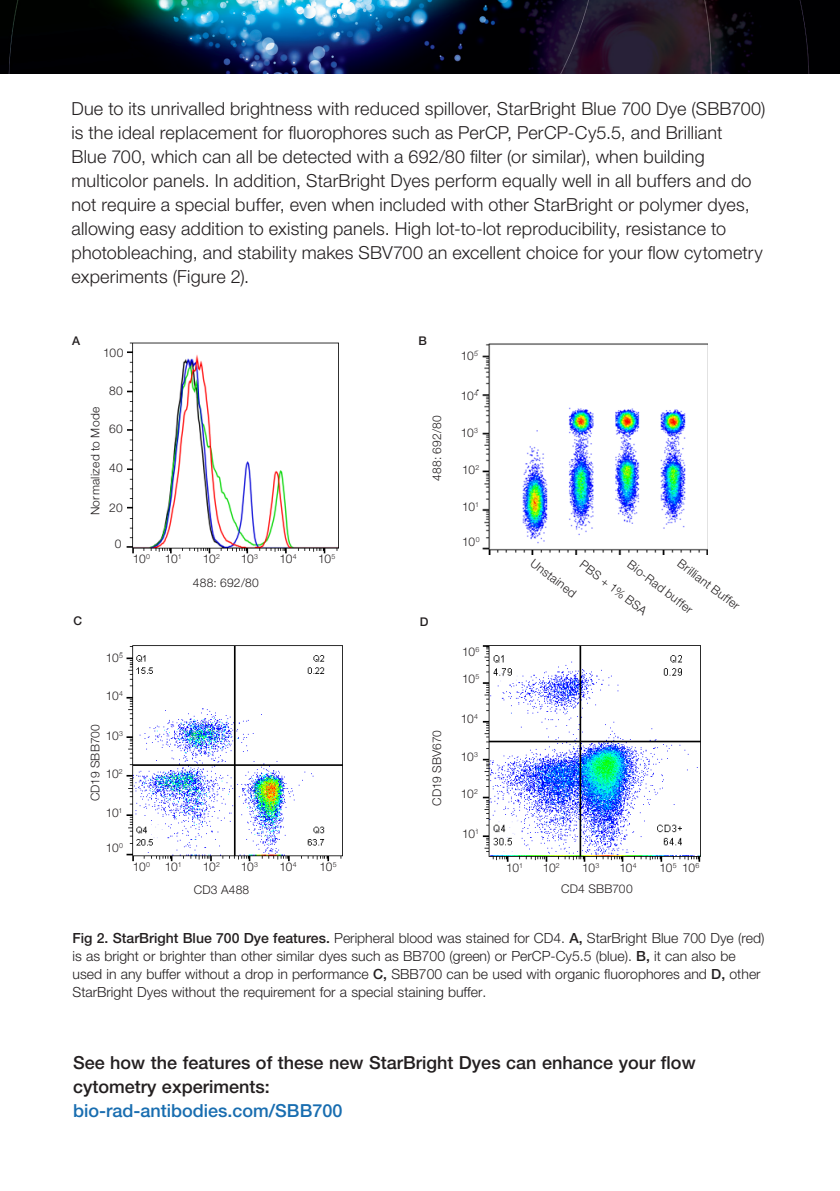
<style>
.page{position:relative;width:840px;height:1191px;background:#fff}
.page>*{position:absolute;margin:0;border:0;box-sizing:border-box;transform-origin:0 0}
.body{font:300 18px/24px "Helvetica Neue LT Std";letter-spacing:.01em;color:#231f20}
.t1{font:500 18px/24px "Helvetica Neue LT Std";color:#231f20}
.t2{font:500 18px "Helvetica Neue LT Std";color:#186db0}
.t3{font:300 14px/18px "Helvetica Neue LT Std";color:#231f20}
.figure_labels{font:300 12px "Helvetica Neue LT Std";letter-spacing:-.005em;color:#231f20}
.figure_labels-2{font:300 12px "Helvetica Neue LT Std";letter-spacing:.025em;color:#231f20}
.figure_labels-3{font:300 12px "Helvetica Neue LT Std";letter-spacing:.02em;color:#231f20}
.t4{font:500 12px "Helvetica Neue LT Std";color:#231f20}
.s1{font-weight:500}
</style>
<div class="page">
<img style="left:126px;top:342px;width:212px;height:212px">
<img style="left:120px;top:645px;width:222px;height:217px">
<img style="left:476px;top:645px;width:224px;height:217px">
<img style="left:0;top:0;width:839px;height:74px">
<img style="left:475px;top:343px;width:232px;height:211px">
<div style="left:460px;top:351px;width:20px;height:20px;background:#fff"></div>
<div style="left:462px;top:674px;width:19px;height:20px;background:#fff"></div>
<div style="left:462px;top:647px;width:19px;height:20px;background:#fff"></div>
<div style="left:106px;top:653px;width:19px;height:20px;background:#fff"></div>
<div style="left:460px;top:391px;width:20px;height:20px;background:#fff"></div>
<div style="left:460px;top:714px;width:20px;height:20px;background:#fff"></div>
<div style="left:106px;top:691px;width:19px;height:20px;background:#fff"></div>
<div style="left:460px;top:428px;width:20px;height:20px;background:#fff"></div>
<div style="left:460px;top:753px;width:20px;height:20px;background:#fff"></div>
<div style="left:106px;top:731px;width:19px;height:20px;background:#fff"></div>
<div style="left:462px;top:465px;width:19px;height:20px;background:#fff"></div>
<div style="left:460px;top:790px;width:20px;height:20px;background:#fff"></div>
<div style="left:106px;top:769px;width:19px;height:21px;background:#fff"></div>
<div style="left:462px;top:502px;width:19px;height:20px;background:#fff"></div>
<div style="left:462px;top:830px;width:19px;height:20px;background:#fff"></div>
<div style="left:106px;top:808px;width:19px;height:20px;background:#fff"></div>
<div style="left:462px;top:537px;width:19px;height:20px;background:#fff"></div>
<div style="left:106px;top:843px;width:19px;height:20px;background:#fff"></div>
<div style="left:109px;top:503px;width:18px;height:20px;background:#fff"></div>
<div style="left:109px;top:463px;width:18px;height:21px;background:#fff"></div>
<div style="left:109px;top:424px;width:18px;height:20px;background:#fff"></div>
<div style="left:109px;top:387px;width:18px;height:20px;background:#fff"></div>
<div style="left:103px;top:348px;width:24px;height:20px;background:#fff"></div>
<p class="body" style="left:71px;top:96px;width:695px">Due to its unrivalled brightness with reduced spillover, StarBright Blue 700 Dye (SBB700) is the ideal replacement for fluorophores such as PerCP, PerCP-Cy5.5, and Brilliant<br>Blue 700, which can all be detected with a 692/80 filter (or similar), when building multicolor panels. In addition, StarBright Dyes perform equally well in all buffers and do not require a special buffer, even when included with other StarBright or polymer dyes, allowing easy addition to existing panels. High lot-to-lot reproducibility, resistance to photobleaching, and stability makes SBV700 an excellent choice for your flow cytometry experiments (Figure 2).</p>
<p class="t4" style="left:72px;top:333px;width:10px">A</p>
<p class="t4" style="left:418px;top:333px;width:10px">B</p>
<p class="figure_labels" style="left:103px;top:345px;width:22px">100</p>
<p class="figure_labels-2" style="left:88px;top:515px;width:110px;rotate:-90deg">Normalized to Mode</p>
<p class="figure_labels" style="left:109px;top:383px;width:15px">80</p>
<p class="figure_labels" style="left:109px;top:421px;width:15px">60</p>
<p class="figure_labels" style="left:109px;top:460px;width:15px">40</p>
<p class="figure_labels" style="left:109px;top:500px;width:15px">20</p>
<p class="figure_labels" style="left:115px;top:537px;width:8px">0</p>
<p class="figure_labels" style="left:133px;top:551px;width:19px">10<sup>0</sup></p>
<p class="figure_labels" style="left:165px;top:551px;width:18px">10<sup>1</sup></p>
<p class="figure_labels" style="left:203px;top:551px;width:19px">10<sup>2</sup></p>
<p class="figure_labels" style="left:241px;top:551px;width:19px">10<sup>3</sup></p>
<p class="figure_labels" style="left:193px;top:575px;width:67px">488: 692/80</p>
<p class="figure_labels" style="left:279px;top:551px;width:19px">10<sup>4</sup></p>
<p class="figure_labels" style="left:318px;top:551px;width:19px">10<sup>5</sup></p>
<p class="figure_labels" style="left:429px;top:481px;width:67px;rotate:-90deg">488: 692/80</p>
<p class="t4" style="left:73px;top:614px;width:10px">C</p>
<p class="t4" style="left:419px;top:614px;width:10px">D</p>
<p class="figure_labels" style="left:106px;top:650px;width:19px">10<sup>5</sup></p>
<p class="figure_labels" style="left:106px;top:688px;width:19px">10<sup>4</sup></p>
<p class="figure_labels" style="left:88px;top:801px;width:79px;rotate:-90deg">CD19 SBB700</p>
<p class="figure_labels" style="left:106px;top:728px;width:19px">10<sup>3</sup></p>
<p class="figure_labels" style="left:106px;top:766px;width:19px">10<sup>2</sup></p>
<p class="figure_labels" style="left:106px;top:805px;width:18px">10<sup>1</sup></p>
<p class="figure_labels" style="left:106px;top:840px;width:19px">10<sup>0</sup></p>
<p class="figure_labels" style="left:429px;top:806px;width:77px;rotate:-90deg">CD19 SBV670</p>
<p class="figure_labels" style="left:460px;top:348px;width:19px">10<sup>5</sup></p>
<p class="figure_labels" style="left:460px;top:388px;width:19px">10<sup>4</sup></p>
<p class="figure_labels" style="left:460px;top:425px;width:19px">10<sup>3</sup></p>
<p class="figure_labels" style="left:462px;top:462px;width:19px">10<sup>2</sup></p>
<p class="figure_labels" style="left:462px;top:499px;width:18px">10<sup>1</sup></p>
<p class="figure_labels" style="left:462px;top:534px;width:19px">10<sup>0</sup></p>
<p class="figure_labels" style="left:462px;top:644px;width:19px">10<sup>6</sup></p>
<p class="figure_labels" style="left:462px;top:671px;width:19px">10<sup>5</sup></p>
<p class="figure_labels" style="left:460px;top:711px;width:19px">10<sup>4</sup></p>
<p class="figure_labels" style="left:460px;top:750px;width:19px">10<sup>3</sup></p>
<p class="figure_labels" style="left:460px;top:787px;width:19px">10<sup>2</sup></p>
<p class="figure_labels" style="left:462px;top:826px;width:18px">10<sup>1</sup></p>
<p class="figure_labels" style="left:536px;top:555px;width:56px;rotate:38deg">Unstained</p>
<p class="figure_labels" style="left:683px;top:555px;width:76px;rotate:38deg">Brilliant Buffer</p>
<p class="figure_labels" style="left:585px;top:557px;width:82px;rotate:38deg">PBS + 1% BSA</p>
<p class="figure_labels" style="left:633px;top:557px;width:80px;rotate:38deg">Bio-Rad buffer</p>
<p class="figure_labels" style="left:133px;top:859px;width:19px">10<sup>0</sup></p>
<p class="figure_labels" style="left:279px;top:859px;width:19px">10<sup>4</sup></p>
<p class="figure_labels" style="left:619px;top:860px;width:19px">10<sup>4</sup></p>
<p class="figure_labels" style="left:203px;top:859px;width:19px">10<sup>2</sup></p>
<p class="figure_labels" style="left:542px;top:860px;width:19px">10<sup>2</sup></p>
<p class="figure_labels" style="left:241px;top:859px;width:19px">10<sup>3</sup></p>
<p class="figure_labels" style="left:582px;top:860px;width:19px">10<sup>3</sup></p>
<p class="figure_labels" style="left:165px;top:859px;width:18px">10<sup>1</sup></p>
<p class="figure_labels" style="left:506px;top:860px;width:18px">10<sup>1</sup></p>
<p class="figure_labels" style="left:319px;top:859px;width:19px">10<sup>5</sup></p>
<p class="figure_labels" style="left:659px;top:860px;width:41px">10<sup>5</sup> 10<sup>6</sup></p>
<p class="figure_labels" style="left:194px;top:882px;width:57px">CD3 A488</p>
<p class="figure_labels-3" style="left:561px;top:881px;width:73px">CD4 SBB700</p>
<p class="t3" style="left:72px;top:929px;width:693px"><span class="s1">Fig 2. StarBright Blue 700 Dye features.</span> Peripheral blood was stained for CD4. <span class="s1">A,</span> StarBright Blue 700 Dye (red) is as bright or brighter than other similar dyes such as BB700 (green) or PerCP-Cy5.5 (blue). <span class="s1">B,</span> it can also be used in any buffer without a drop in performance <span class="s1">C,</span> SBB700 can be used with organic fluorophores and <span class="s1">D,</span> other StarBright Dyes without the requirement for a special staining buffer.</p>
<p class="t1" style="left:73px;top:1050px;width:623px">See how the features of these new StarBright Dyes can enhance your flow cytometry experiments:</p>
<p class="t2" style="left:73px;top:1100px;width:271px">bio-rad-antibodies.com/SBB700</p>
</div>
